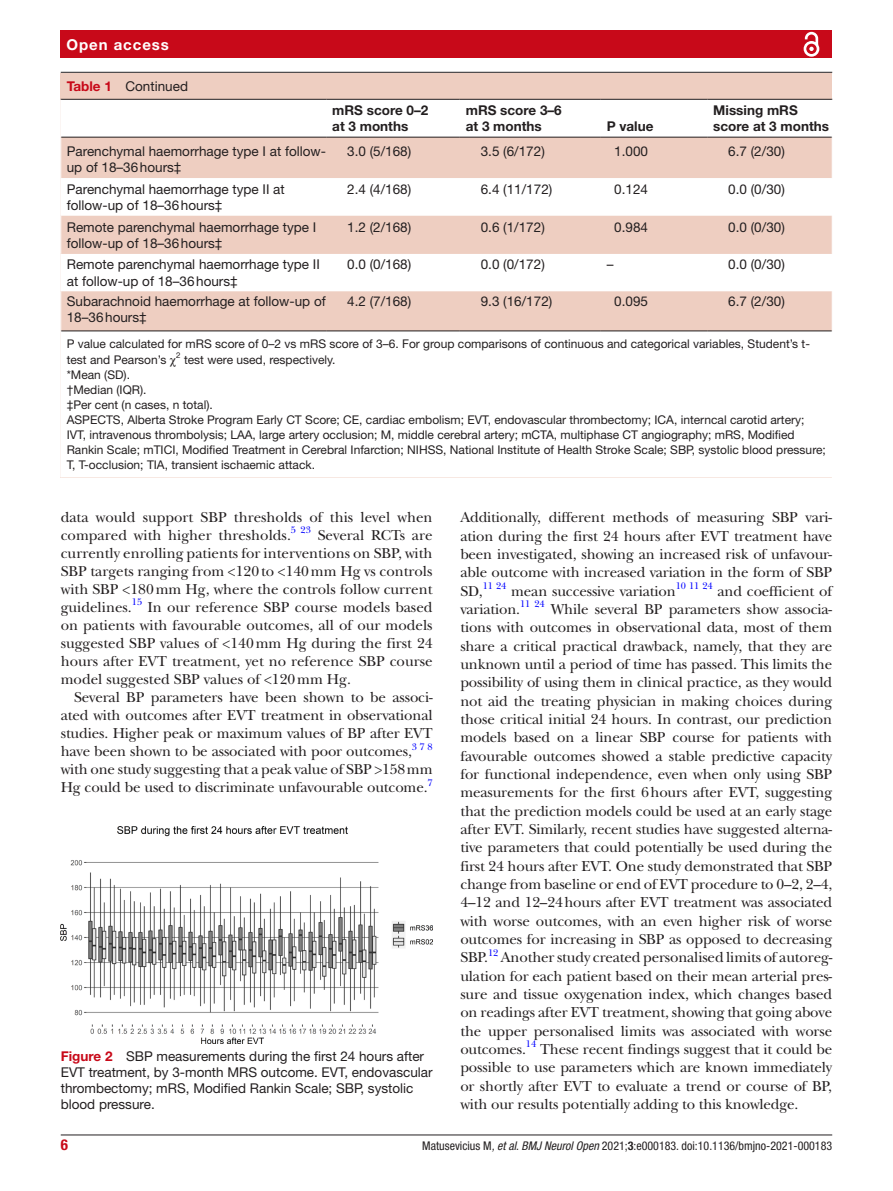
<style>
.page{position:relative;width:893px;height:1191px;background:#fff}
.page>*{position:absolute;margin:0;border:0;box-sizing:border-box;transform-origin:0 0}
.t1{font:15px/18.3px "New Baskerville";letter-spacing:-.01em;color:#231f20;text-align:justify}
.t2{font:700 15px "Helvetica Neue LT Std";letter-spacing:.065em;color:#fff}
.t3{font:700 condensed 15px "Helvetica Neue LT Std";color:#c80919}
.t4{font:13.5px/16.2px "Helvetica Neue LT Std";color:#231f20}
.t5{font:700 13.5px/16.2px "Helvetica Neue LT Std";color:#231f20}
.t6{font:12px/15px "Helvetica Neue LT Std";color:#231f20}
.t7{font:condensed 12px "Helvetica Neue LT Std";color:#231f20}
.t8{font:9.9px "New Baskerville";letter-spacing:-.01em;color:#00f}
.t9{font:7.95px "Helvetica Neue LT Std";color:#231f20}
.s1{font-weight:700;color:#c80919}
.s2{font-size:15px;color:#231f20}
.s3{font-style:italic}
.s4{font-weight:700}
</style>
<div class="page">
<hr style="left:61px;top:1134px;width:771px;height:1px;background:#231f20">
<div style="left:61px;top:31px;width:771px;height:27px;background:#c80919"></div>
<svg style="left:803px;top:31px;width:17px;height:26px"></svg>
<div style="left:61px;top:91px;width:771px;height:386px;background:#eecec1"></div>
<div style="left:61px;top:100px;width:771px;height:377px;background:#fff"></div>
<svg style="left:61px;top:138px;width:771px;height:192px"></svg>
<hr style="left:61px;top:99px;width:265px;height:1px;background:#231f20">
<hr style="left:61px;top:137px;width:265px;height:1px;background:#231f20">
<hr style="left:326px;top:99px;width:134px;height:1px;background:#231f20">
<hr style="left:326px;top:137px;width:134px;height:1px;background:#231f20">
<hr style="left:460px;top:99px;width:141px;height:1px;background:#231f20">
<hr style="left:460px;top:137px;width:141px;height:1px;background:#231f20">
<hr style="left:601px;top:99px;width:106px;height:1px;background:#231f20">
<hr style="left:601px;top:137px;width:106px;height:1px;background:#231f20">
<hr style="left:707px;top:99px;width:125px;height:1px;background:#231f20">
<hr style="left:707px;top:137px;width:125px;height:1px;background:#231f20">
<hr style="left:326px;top:330px;width:134px;height:1px;background:#231f20">
<hr style="left:460px;top:330px;width:141px;height:1px;background:#231f20">
<hr style="left:601px;top:330px;width:106px;height:1px;background:#231f20">
<hr style="left:707px;top:330px;width:125px;height:1px;background:#231f20">
<hr style="left:61px;top:330px;width:265px;height:1px;background:#231f20">
<hr style="left:67px;top:363px;width:765px;height:1px;background:#fff">
<hr style="left:67px;top:378px;width:765px;height:1px;background:#fff">
<hr style="left:67px;top:393px;width:765px;height:1px;background:#fff">
<hr style="left:67px;top:408px;width:765px;height:1px;background:#fff">
<hr style="left:67px;top:468px;width:765px;height:1px;background:#fff">
<div style="left:61px;top:73px;width:771px;height:18px;background:#eecec1"></div>
<hr style="left:61px;top:72px;width:771px;height:1px;background:#231f20">
<img style="left:61px;top:826px;width:372px;height:217px">
<svg style="left:170px;top:357px;width:6px;height:9px"></svg>
<p class="t2" style="left:66px;top:35px;width:104px">Open access</p>
<p class="t4" style="left:67px;top:78px;width:123px"><span class="s1">Table 1</span> Continued</p>
<p class="t5" style="left:332px;top:102px;width:98px">mRS score 0–2 at 3 months</p>
<p class="t5" style="left:466px;top:102px;width:98px">mRS score 3–6 at 3 months</p>
<p class="t5" style="left:607px;top:118px;width:48px">P value</p>
<p class="t5" style="left:713px;top:102px;width:117px">Missing mRS score at 3 months</p>
<p class="t4" style="left:67px;top:143px;width:261px">Parenchymal haemorrhage type I at follow&shy;up of 18–36hours‡</p>
<p class="t4" style="left:347px;top:143px;width:66px">3.0 (5/168)</p>
<p class="t4" style="left:481px;top:143px;width:66px">3.5 (6/172)</p>
<p class="t4" style="left:614px;top:143px;width:35px">1.000</p>
<p class="t4" style="left:728px;top:143px;width:58px">6.7 (2/30)</p>
<p class="t4" style="left:67px;top:180px;width:220px">Parenchymal haemorrhage type II at follow-up of 18–36hours‡</p>
<p class="t4" style="left:347px;top:180px;width:66px">2.4 (4/168)</p>
<p class="t4" style="left:481px;top:180px;width:73px">6.4 (11/172)</p>
<p class="t4" style="left:614px;top:180px;width:35px">0.124</p>
<p class="t4" style="left:728px;top:180px;width:58px">0.0 (0/30)</p>
<p class="t4" style="left:67px;top:218px;width:251px">Remote parenchymal haemorrhage type I follow-up of 18–36hours‡</p>
<p class="t4" style="left:347px;top:218px;width:66px">1.2 (2/168)</p>
<p class="t4" style="left:481px;top:218px;width:66px">0.6 (1/172)</p>
<p class="t4" style="left:614px;top:218px;width:35px">0.984</p>
<p class="t4" style="left:728px;top:218px;width:58px">0.0 (0/30)</p>
<p class="t4" style="left:67px;top:256px;width:255px">Remote parenchymal haemorrhage type II at follow-up of 18–36hours‡</p>
<p class="t4" style="left:347px;top:256px;width:66px">0.0 (0/168)</p>
<p class="t4" style="left:481px;top:256px;width:66px">0.0 (0/172)</p>
<p class="t4" style="left:607px;top:256px;width:8px">–</p>
<p class="t4" style="left:728px;top:256px;width:58px">0.0 (0/30)</p>
<p class="t4" style="left:67px;top:293px;width:261px">Subarachnoid haemorrhage at follow-up of<br>18–36hours‡</p>
<p class="t4" style="left:347px;top:293px;width:66px">4.2 (7/168)</p>
<p class="t4" style="left:481px;top:293px;width:73px">9.3 (16/172)</p>
<p class="t4" style="left:614px;top:293px;width:35px">0.095</p>
<p class="t4" style="left:728px;top:293px;width:58px">6.7 (2/30)</p>
<p class="t6" style="left:67px;top:336px;width:745px">P value calculated for mRS score of 0–2 vs mRS score of 3–6. For group comparisons of continuous and categorical variables, Student’s t&shy;test and Pearson’s</p>
<p class="t9" style="left:176px;top:350px;width:6px">2</p>
<p class="t6" style="left:184px;top:351px;width:153px">test were used, respectively.</p>
<p class="t6" style="left:67px;top:366px;width:761px">*Mean (SD).<br>†Median (IQR).<br>‡Per cent (n cases, n total).<br>ASPECTS, Alberta Stroke Program Early CT Score; CE, cardiac embolism; EVT, endovascular thrombectomy; ICA, interncal carotid artery; IVT, intravenous thrombolysis; LAA, large artery occlusion; M, middle cerebral artery; mCTA, multiphase CT angiography; mRS, Modified Rankin Scale; mTICI, Modified Treatment in Cerebral Infarction; NIHSS, National Institute of Health Stroke Scale; SBP, systolic blood pressure; T, T-occlusion; TIA, transient ischaemic attack.</p>
<p class="t1" style="left:61px;top:508px;width:373px">data would support SBP thresholds of this level when compared with higher thresholds.</p>
<p class="t8" style="left:291px;top:524px;width:22px">5 23</p>
<p class="t1" style="left:61px;top:526px;width:373px;text-indent:257px">Several RCTs are currently enrolling patients for interventions on SBP, with SBP targets ranging from &lt;120to &lt;140mm Hg vs controls with SBP &lt;180mm Hg, where the controls follow current guidelines.</p>
<p class="t8" style="left:132px;top:596px;width:12px">15</p>
<p class="t1" style="left:61px;top:598px;width:373px;text-indent:87px">In our reference SBP course models based on patients with favourable outcomes, all of our models suggested SBP values of &lt;140mm Hg during the first 24 hours after EVT treatment, yet no reference SBP course model suggested SBP values of &lt;120mm Hg.</p>
<p class="t1" style="left:61px;top:688px;width:373px;text-indent:14px">Several BP parameters have been shown to be associ&shy;ated with outcomes after EVT treatment in observational studies. Higher peak or maximum values of BP after EVT have been shown to be associated with poor outcomes,</p>
<p class="t8" style="left:412px;top:740px;width:22px">3 7 8</p>
<p class="t1" style="left:61px;top:760px;width:373px">with one study suggesting that a peak value of SBP &gt;158mm<br>Hg could be used to discriminate unfavourable outcome.</p>
<p class="t8" style="left:427px;top:776px;width:7px">7</p>
<p class="t4" style="left:61px;top:1047px;width:373px"><span class="s1">Figure 2</span> SBP measurements during the first 24 hours after EVT treatment, by 3-month MRS outcome. EVT, endovascular thrombectomy; mRS, Modified Rankin Scale; SBP, systolic blood pressure.</p>
<p class="t1" style="left:460px;top:508px;width:373px">Additionally, different methods of measuring SBP vari&shy;ation during the first 24 hours after EVT treatment have been investigated, showing an increased risk of unfavour&shy;able outcome with increased variation in the form of SBP</p>
<p class="t8" style="left:460px;top:580px;width:47px"><span class="s2">SD,</span>11 24</p>
<p class="t1" style="left:511px;top:581px;width:166px">mean successive variation</p>
<p class="t8" style="left:676px;top:580px;width:39px">10 11 24</p>
<p class="t1" style="left:717px;top:581px;width:116px">and coefficient of</p>
<p class="t1" style="left:460px;top:600px;width:61px">variation.</p>
<p class="t8" style="left:520px;top:598px;width:26px">11 24</p>
<p class="t1" style="left:460px;top:600px;width:373px;text-indent:91px">While several BP parameters show associa&shy;tions with outcomes in observational data, most of them share a critical practical drawback, namely, that they are unknown until a period of time has passed. This limits the possibility of using them in clinical practice, as they would not aid the treating physician in making choices during those critical initial 24 hours. In contrast, our prediction models based on a linear SBP course for patients with favourable outcomes showed a stable predictive capacity for functional independence, even when only using SBP measurements for the first 6hours after EVT, suggesting that the prediction models could be used at an early stage after EVT. Similarly, recent studies have suggested alterna&shy;tive parameters that could potentially be used during the first 24 hours after EVT. One study demonstrated that SBP change from baseline or end of EVT procedure to 0–2, 2–4, 4–12 and 12–24hours after EVT treatment was associated with worse outcomes, with an even higher risk of worse outcomes for increasing in SBP as opposed to decreasing SBP.</p>
<p class="t8" style="left:488px;top:946px;width:12px">12</p>
<p class="t1" style="left:460px;top:948px;width:373px;text-indent:40px">Another study created personalised limits of autoreg&shy;ulation for each patient based on their mean arterial pres&shy;sure and tissue oxygenation index, which changes based on readings after EVT treatment, showing that going above the upper personalised limits was associated with worse outcomes.</p>
<p class="t8" style="left:526px;top:1038px;width:12px">14</p>
<p class="t1" style="left:460px;top:1040px;width:373px;text-indent:80px">These recent findings suggest that it could be possible to use parameters which are known immediately or shortly after EVT to evaluate a trend or course of BP, with our results potentially adding to this knowledge.</p>
<p class="t3" style="left:61px;top:1135px;width:9px">6</p>
<p class="t7" style="left:422px;top:1138px;width:411px">Matusevicius M<span class="s3">, et al</span>. <span class="s3">BMJ Neurol Open</span> 2021;<span class="s4">3</span>:e000183. doi:10.1136/bmjno-2021-000183</p>
</div>
